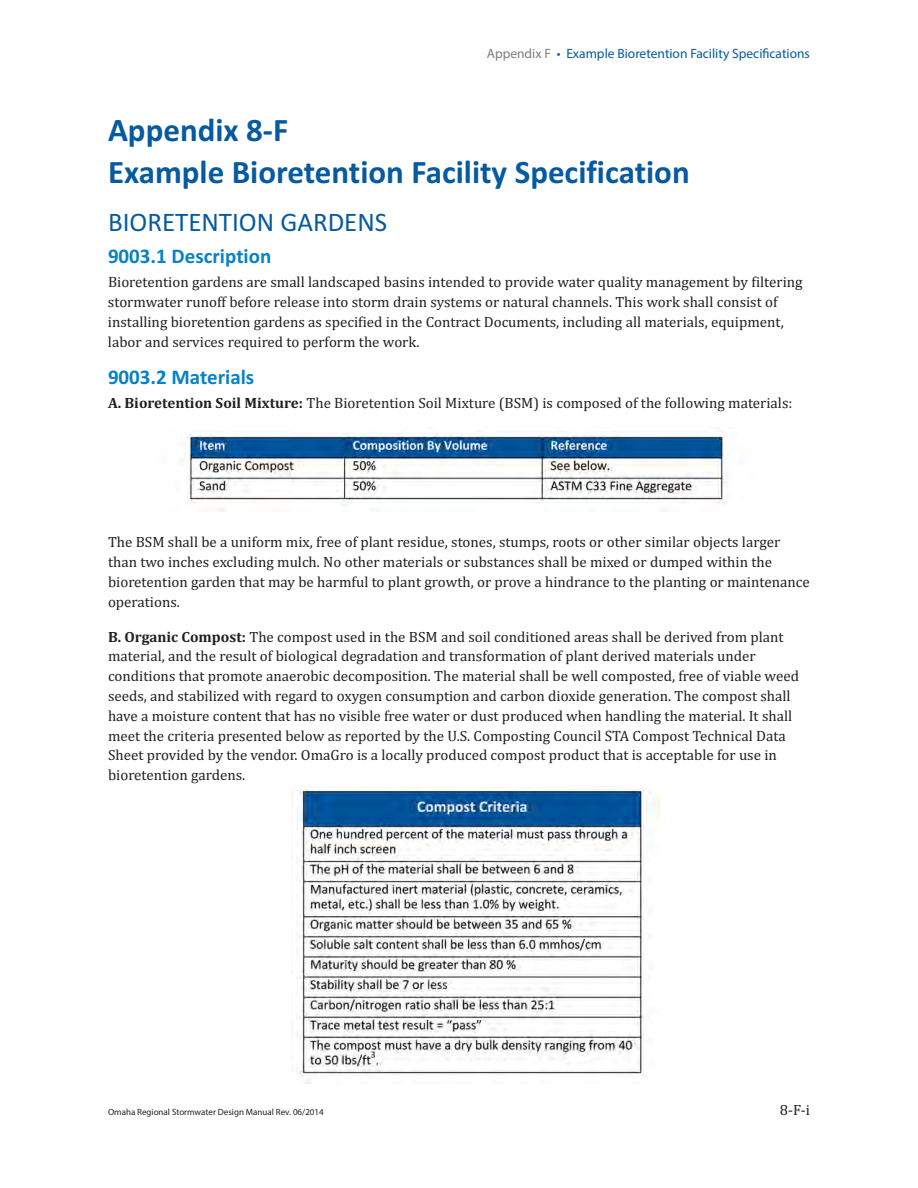
<style>
.page{position:relative;width:918px;height:1188px;background:#fff}
.page>*{position:absolute;margin:0;border:0;box-sizing:border-box;transform-origin:0 0}
.t1{font:700 33px/42px "Calibri";color:#065aa0}
.t2{font:27px "Calibri";color:#065aa0}
.t3{font:700 21px "Calibri";color:#0782c6}
.t4{font:15px/19.8px "Cambria";color:#231f20}
.t5{font:13.5px "Myriad Pro";color:#065aa0}
.t6{font:9px "Myriad Pro";color:#231f20}
.s1{color:#807d7c}
.s2{font-weight:700}
</style>
<div class="page">
<img style="left:180px;top:431px;width:551px;height:80px">
<img style="left:291px;top:788px;width:369px;height:296px">
<p class="t5" style="left:487px;top:49px;width:325px"><span class="s1">Appendix F</span> • Example Bioretention Facility Specifications</p>
<h1 class="t1" style="left:108px;top:111px;width:583px">Appendix 8-F<br>Example Bioretention Facility Specification</h1>
<h2 class="t2" style="left:108px;top:212px;width:281px">BIORETENTION GARDENS</h2>
<h3 class="t3" style="left:108px;top:249px;width:165px">9003.1 Description</h3>
<p class="t4" style="left:108px;top:272px;width:696px">Bioretention gardens are small landscaped basins intended to provide water quality management by filtering stormwater runoff before release into storm drain systems or natural channels. This work shall consist of installing bioretention gardens as specified in the Contract Documents, including all materials, equipment, labor and services required to perform the work.</p>
<h3 class="t3" style="left:108px;top:370px;width:148px">9003.2 Materials</h3>
<p class="t4" style="left:108px;top:395px;width:686px"><span class="s2">A. Bior</span><span class="s2">et</span><span class="s2">ention Soil Mixture:</span> The Bioretention Soil Mixture (BSM) is composed of the following materials:</p>
<p class="t4" style="left:108px;top:534px;width:703px">The BSM shall be a uniform mix, free of plant residue, stones, stumps, roots or other similar objects larger than two inches excluding mulch. No other materials or substances shall be mixed or dumped within the bioretention garden that may be harmful to plant growth, or prove a hindrance to the planting or maintenance operations.</p>
<p class="t4" style="left:108px;top:628px;width:693px"><span class="s2">B. Or</span><span class="s2">g</span><span class="s2">anic C</span><span class="s2">ompost:</span> The compost used in the BSM and soil conditioned areas shall be derived from plant material, and the result of biological degradation and transformation of plant derived materials under conditions that promote anaerobic decomposition. The material shall be well composted, free of viable weed seeds, and stabilized with regard to oxygen consumption and carbon dioxide generation. The compost shall have a moisture content that has no visible free water or dust produced when handling the material. It shall meet the criteria presented below as reported by the U.S. Composting Council STA Compost Technical Data Sheet provided by the vendor. OmaGro is a locally produced compost product that is acceptable for use in bioretention gardens.</p>
<p class="t6" style="left:108px;top:1109px;width:217px">Omaha Regional Stormwater Design Manual Rev. 06/2014</p>
<p class="t4" style="left:780px;top:1102px;width:32px">8‐F‐i</p>
</div>
